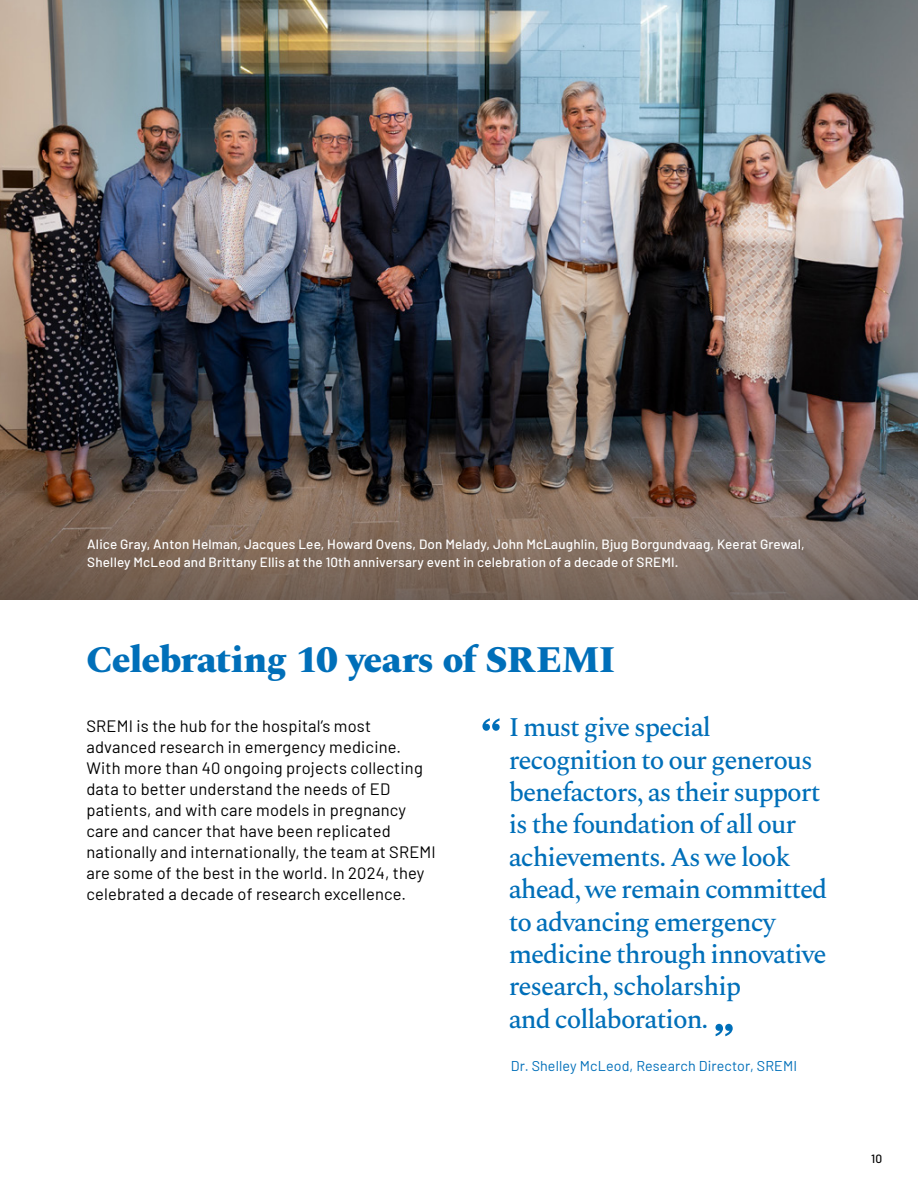
<style>
.page{position:relative;width:918px;height:1188px;background:#fff}
.page>*{position:absolute;margin:0;border:0;box-sizing:border-box;transform-origin:0 0}
.H1_-_25pt_Spectral_Left_Align{font:800 37.5px "Spectral";letter-spacing:-.02em;color:#006fb9}
.Quote_-_18pt{font:500 27px/32.4px "Spectral";letter-spacing:-.04em;color:#006fb9}
.Text_1{font:16.5px/21px "Barlow";letter-spacing:.01em;color:#000}
.Sidebar_Copy{font:14.25px "Barlow";letter-spacing:.01em;color:#006fb9}
.Text_1-2{font:500 13.5px/18px "Barlow";letter-spacing:.01em;color:#fff}
.t1{font:500 12px "Barlow";color:#000}
</style>
<div class="page">
<img style="left:0;top:0;width:918px;height:459px">
<svg style="left:0;top:459px;width:918px;height:141px;background:#756257"></svg>
<svg style="left:482px;top:718px;width:18px;height:13px"></svg>
<svg style="left:715px;top:1024px;width:18px;height:12px"></svg>
<p class="Text_1-2" style="left:87px;top:535px;width:719px">Alice Gray, Anton Helman, Jacques Lee, Howard Ovens, Don Melady, John McLaughlin, Bjug Borgundvaag, Keerat Grewal,<br>Shelley McLeod and Brittany Ellis at the 10th anniversary event in celebration of a decade of SREMI.</p>
<p class="H1_-_25pt_Spectral_Left_Align" style="left:86px;top:632px;width:530px">Celebrating 10 years of SREMI</p>
<p class="Text_1" style="left:86px;top:714px;width:351px">SREMI is the hub for the hospital’s most advanced research in emergency medicine.<br>With more than 40 ongoing projects collecting data to better understand the needs of ED patients, and with care models in pregnancy care and cancer that have been replicated nationally and internationally, the team at SREMI are some of the best in the world. In 2024, they celebrated a decade of research excellence.</p>
<p class="Quote_-_18pt" style="left:509px;top:709px;width:320px">I must give special recognition to our generous benefactors, as their support is the foundation of all our achievements. As we look ahead, we remain committed to advancing emergency medicine through innovative research, scholarship<br>and collaboration.</p>
<p class="Sidebar_Copy" style="left:511px;top:1056px;width:288px">Dr. Shelley McLeod, Research Director, SREMI</p>
<p class="t1" style="left:871px;top:1152px;width:12px">10</p>
</div>
